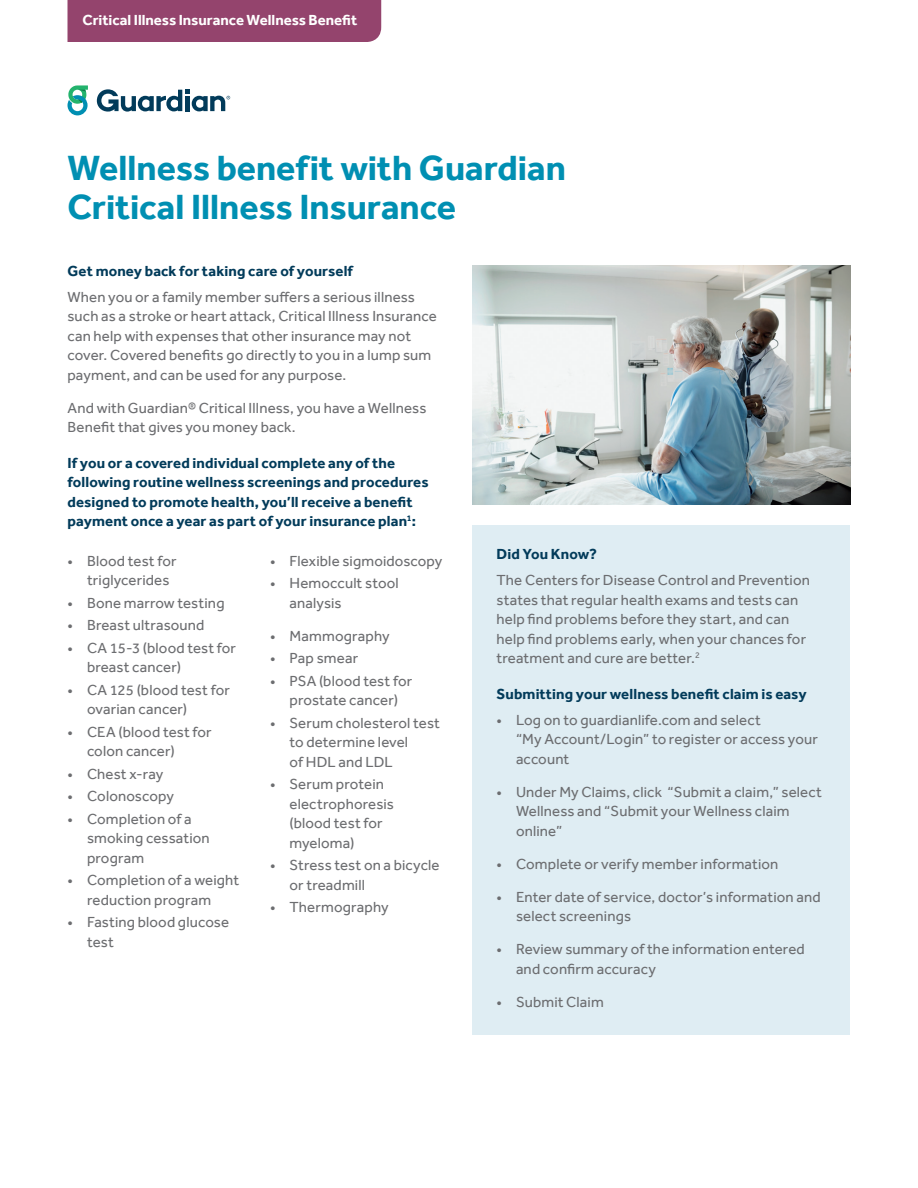
<style>
.page{position:relative;width:918px;height:1188px;background:#fff}
.page>*{position:absolute;margin:0;border:0;box-sizing:border-box;transform-origin:0 0}
.Header_2{font:700 36px/39px "Effra";color:#008fb2}
.Body{font:15px/19.5px "Effra";letter-spacing:.01em;color:#6c6d70}
.Subhead_2{font:700 15px/19.5px "Effra";letter-spacing:.01em;color:#023b5a}
.ID_-_flag{font:700 15px "Effra";color:#fff}
</style>
<div class="page">
<div style="left:68px;top:0;width:313px;height:42px;background:#94446d"></div>
<svg style="left:68px;top:85px;width:20px;height:30px"></svg>
<svg style="left:97px;top:89px;width:133px;height:23px"></svg>
<div style="left:472px;top:525px;width:378px;height:510px;background:#dfedf3"></div>
<img style="left:472px;top:266px;width:378px;height:238px">
<p class="ID_-_flag" style="left:82px;top:12px;width:276px">Critical Illness Insurance Wellness Benefit</p>
<p class="Header_2" style="left:68px;top:148px;width:500px">Wellness benefit with Guardian<br>Critical Illness Insurance</p>
<p class="Subhead_2" style="left:68px;top:261px;width:287px">Get money back for taking care of yourself</p>
<p class="Body" style="left:68px;top:287px;width:371px">When you or a family member suffers a serious illness such as a stroke or heart attack, Critical Illness Insurance can help with expenses that other insurance may not cover. Covered benefits go directly to you in a lump sum payment, and can be used for any purpose.</p>
<p class="Body" style="left:68px;top:398px;width:360px">And with Guardian® Critical Illness, you have a Wellness<br>Benefit that gives you money back.</p>
<p class="Subhead_2" style="left:68px;top:453px;width:363px">If you or a covered individual complete any of the following routine wellness screenings and procedures designed to promote health, you’ll receive a benefit payment once a year as part of your insurance plan<sup>1</sup>:</p>
<p class="Body" style="left:87px;top:551px;width:91px;text-indent:-20px">• Blood test for triglycerides</p>
<p class="Body" style="left:68px;top:593px;width:159px">• Bone marrow testing</p>
<p class="Body" style="left:68px;top:615px;width:138px">• Breast ultrasound</p>
<p class="Body" style="left:87px;top:638px;width:151px;text-indent:-20px">• CA 15-3 (blood test for breast cancer)</p>
<p class="Body" style="left:87px;top:680px;width:144px;text-indent:-20px">• CA 125 (blood test for ovarian cancer)</p>
<p class="Body" style="left:87px;top:722px;width:126px;text-indent:-20px">• CEA (blood test for colon cancer)</p>
<p class="Body" style="left:68px;top:764px;width:97px">• Chest x-ray</p>
<p class="Body" style="left:68px;top:786px;width:108px">• Colonoscopy</p>
<p class="Body" style="left:87px;top:809px;width:124px;text-indent:-20px">• Completion of a smoking cessation program</p>
<p class="Body" style="left:68px;top:870px;width:173px;text-align:center">• Completion of a weight reduction program</p>
<p class="Body" style="left:87px;top:912px;width:144px;text-indent:-20px">• Fasting blood glucose test</p>
<p class="Body" style="left:270px;top:551px;width:174px">• Flexible sigmoidoscopy</p>
<p class="Body" style="left:290px;top:573px;width:111px;text-indent:-20px">• Hemoccult stool analysis</p>
<p class="Body" style="left:270px;top:626px;width:121px">• Mammography</p>
<p class="Body" style="left:270px;top:648px;width:90px">• Pap smear</p>
<p class="Body" style="left:270px;top:671px;width:144px;text-align:center">• PSA (blood test for prostate cancer)</p>
<p class="Body" style="left:290px;top:713px;width:152px;text-indent:-20px">• Serum cholesterol test to determine level<br>of HDL and LDL</p>
<p class="Body" style="left:290px;top:774px;width:106px;text-indent:-20px">• Serum protein electrophoresis (blood test for myeloma)</p>
<p class="Body" style="left:290px;top:855px;width:152px;text-indent:-20px">• Stress test on a bicycle or treadmill</p>
<p class="Body" style="left:270px;top:897px;width:120px">• Thermography</p>
<p class="Subhead_2" style="left:496px;top:544px;width:102px">Did You Know?</p>
<p class="Body" style="left:496px;top:570px;width:315px">The Centers for Disease Control and Prevention states that regular health exams and tests can help find problems before they start, and can help find problems early, when your chances for treatment and cure are better.<sup>2</sup></p>
<p class="Subhead_2" style="left:496px;top:684px;width:312px">Submitting your wellness benefit claim is easy</p>
<p class="Body" style="left:516px;top:710px;width:303px;text-indent:-20px">• Log on to guardianlife.com and select<br>“My Account/Login” to register or access your account</p>
<p class="Body" style="left:516px;top:782px;width:308px;text-indent:-20px">• Under My Claims, click “Submit a claim,” select<br>Wellness and “Submit your Wellness claim online”</p>
<p class="Body" style="left:496px;top:854px;width:283px">• Complete or verify member information</p>
<p class="Body" style="left:516px;top:887px;width:306px;text-indent:-20px">• Enter date of service, doctor’s information and select screenings</p>
<p class="Body" style="left:516px;top:939px;width:290px;text-indent:-20px">• Review summary of the information entered and confirm accuracy</p>
<p class="Body" style="left:496px;top:992px;width:109px">• Submit Claim</p>
</div>
